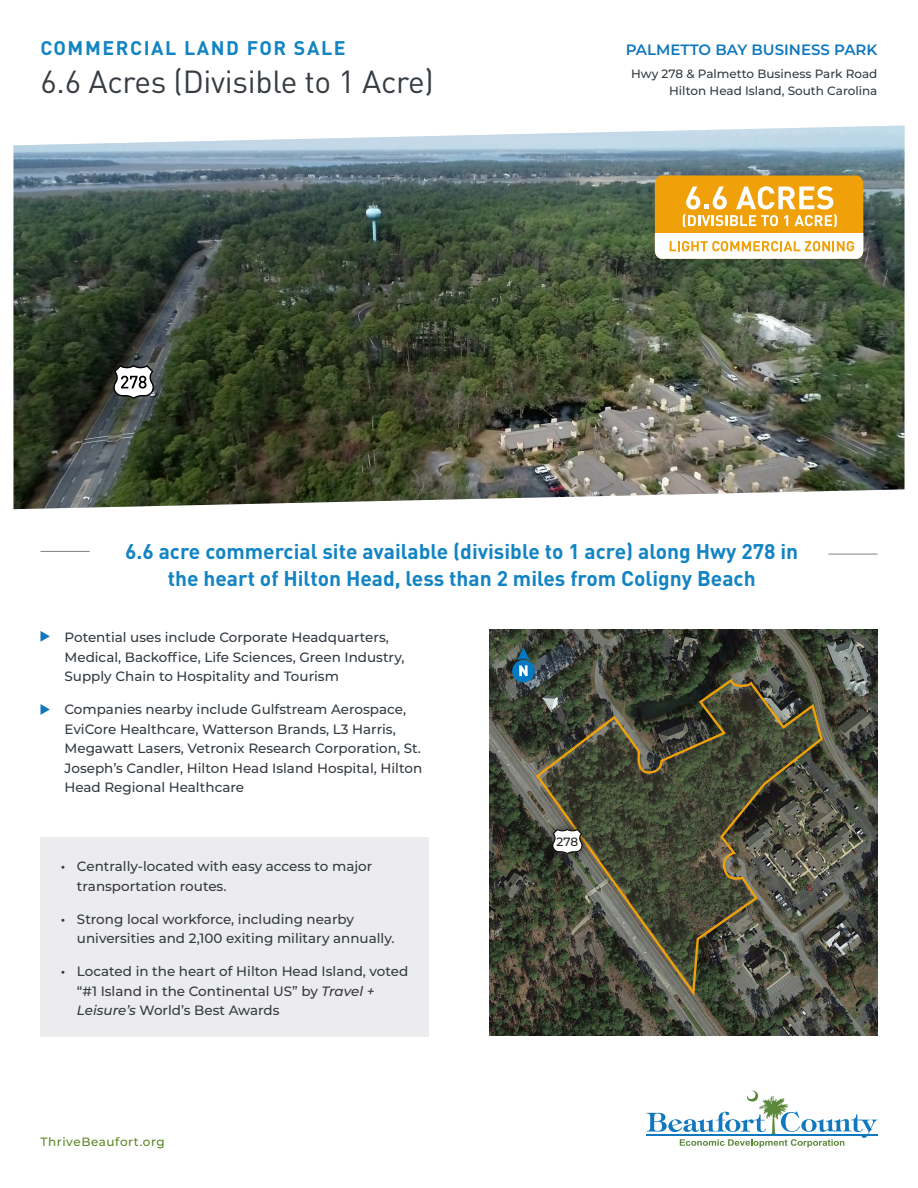
<style>
.page{position:relative;width:918px;height:1188px;background:#fff}
.page>*{position:absolute;margin:0;border:0;box-sizing:border-box;transform-origin:0 0}
.t1{font:31.5px "DIN Pro";letter-spacing:-.01em;color:#363c42}
.t2{font:700 21px/27px "DIN Pro";color:#1284c4;text-align:center}
.t3{font:700 19.5px "DIN Pro";letter-spacing:.08em;color:#1284c4}
.t4{font:600 15px "Montserrat";color:#1078bf}
.t5{font:500 13.5px/19.5px "Montserrat";color:#333a40}
.t6{font:500 12px/16.5px "Montserrat";color:#333a40;text-align:right}
.t7{font:500 12px "Montserrat";letter-spacing:.05em;color:#5c8726}
.t8{font:500 12px "Montserrat";color:#231f20}
.s1{font-weight:600}
.s2{font-style:italic}
</style>
<div class="page">
<img style="left:14px;top:126px;width:890px;height:383px">
<svg style="left:646px;top:1090px;width:231px;height:58px"></svg>
<svg style="left:41px;top:631px;width:9px;height:11px"></svg>
<svg style="left:41px;top:704px;width:9px;height:11px"></svg>
<hr style="left:40px;top:551px;width:50px;height:1px;background:#808285">
<hr style="left:828px;top:554px;width:49px;height:1px;background:#808285">
<div style="left:40px;top:838px;width:389px;height:199px;background:#ececee"></div>
<img style="left:489px;top:629px;width:389px;height:407px">
<svg style="left:655px;top:175px;width:208px;height:84px"></svg>
<svg style="left:536px;top:678px;width:287px;height:318px;background:#4d4e3d"></svg>
<div style="left:512px;top:660px;width:23px;height:22px;background:#0078c2;border-radius:50%"></div>
<svg style="left:517px;top:647px;width:13px;height:29px"></svg>
<svg style="left:113px;top:365px;width:41px;height:34px"></svg>
<div style="left:545px;top:821px;width:45px;height:41px;background:#231f20;opacity:.75"></div>
<svg style="left:552px;top:829px;width:31px;height:25px"></svg>
<p class="t3" style="left:40px;top:35px;width:307px">COMMERCIAL LAND FOR SALE</p>
<p class="t1" style="left:40px;top:60px;width:395px">6.6 Acres (Divisible to 1 Acre)</p>
<p class="t4" style="left:626px;top:39px;width:253px">PALMETTO BAY BUSINESS PARK</p>
<p class="t6" style="left:631px;top:65px;width:248px">Hwy 278 &amp; Palmetto Business Park Road<br>Hilton Head Island, South Carolina</p>
<p class="t2" style="left:125px;top:537px;width:675px">6.6 acre commercial site available (divisible to 1 acre) along Hwy 278 in the heart of Hilton Head, less than 2 miles from Coligny Beach</p>
<p class="t5" style="left:65px;top:627px;width:342px">Potential uses include Corporate Headquarters,<br>Medical, Backoffice, Life Sciences, Green Industry,<br>Supply Chain to Hospitality and Tourism</p>
<p class="t5" style="left:65px;top:699px;width:359px">Companies nearby include Gulfstream Aerospace, EviCore Healthcare, Watterson Brands, L3 Harris, Megawatt Lasers, Vetronix Research Corporation, St.<br>Joseph’s Candler, Hilton Head Island Hospital, Hilton Head Regional Healthcare</p>
<p class="t5" style="left:77px;top:856px;width:297px;text-indent:-16px"><span class="s1">•</span> Centrally-located with easy access to major transportation routes.</p>
<p class="t5" style="left:77px;top:909px;width:319px;text-indent:-16px"><span class="s1">•</span> Strong local workforce, including nearby universities and 2,100 exiting military annually.</p>
<p class="t5" style="left:77px;top:961px;width:333px;text-indent:-16px"><span class="s1">•</span> Located in the heart of Hilton Head Island, voted “#1 Island in the Continental US” by <span class="s2">Travel +<br>Leisure’s</span> World’s Best Awards</p>
<p class="t7" style="left:40px;top:1133px;width:126px">ThriveBeaufort.org</p>
<p class="t8" style="left:557px;top:834px;width:23px">278</p>
</div>
